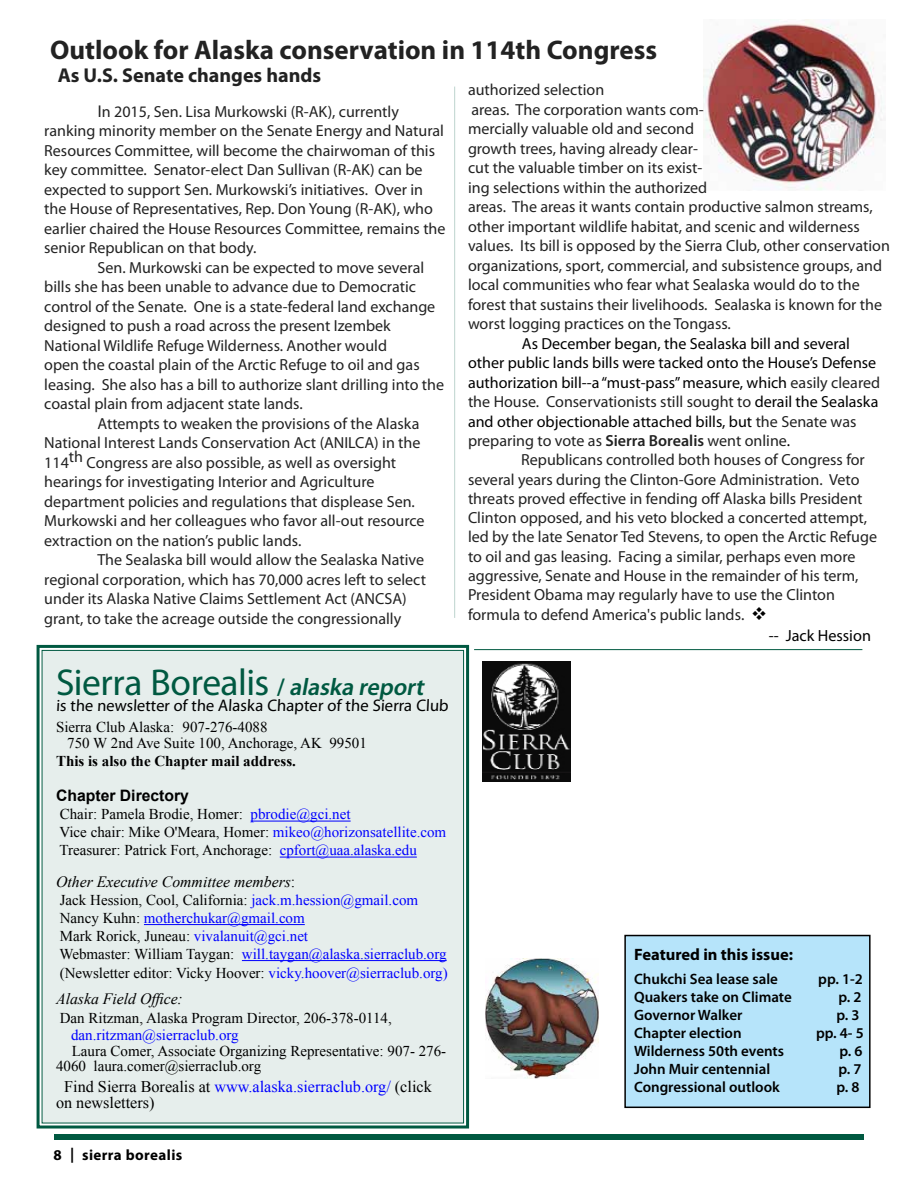
<style>
.page{position:relative;width:918px;height:1188px;background:#fff}
.page>*{position:absolute;margin:0;border:0;box-sizing:border-box;transform-origin:0 0}
.t1{font:37.5px "Myriad Pro";letter-spacing:-.01em;color:#005941}
.t2{font:700 27px "Myriad Pro";color:#222}
.t3{font:700 20.1px "Myriad Pro";color:#222}
.t4{font:16.8px "Myriad Pro";color:#000}
.t5{font:700 16.5px "Myriad Pro";color:#000}
.t6{font:16.2px/15.8px "Times New Roman";color:#000}
.t7{font:16.2px "Myriad Pro";color:#000}
.t8{font:16.05px/19.5px "Myriad Pro";color:#222}
.t9{font:16.05px/19.5px "Myriad Pro";color:#000}
.t10{font:italic 15.75px "Times New Roman";color:#000}
.t11{font:700 15.75px "Arial";color:#000}
.t12{font:15px/15.8px "Times New Roman";color:#000}
.t13{font:15px/18px "Times New Roman";color:#00f}
.t14{font:600 15px "Myriad Pro";color:#000}
.t15{font:700 15px "Times New Roman";color:#000}
.t16{font:700 15px "Myriad Pro";letter-spacing:.025em;color:#000}
.s1{font-family:"Arial"}
.s2{color:#222}
.s3{font-weight:600;color:#222}
.s4{font-size:16.2px}
.s5{color:#000}
.s6{font-weight:600;font-size:24px}
.s7{font-weight:600;font-style:italic;font-size:24px}
.s8{font-size:16.5px}
.s9{color:#00f}
.s10{color:#0303ff}
.s11{font-style:normal}
</style>
<div class="page">
<div style="left:54px;top:1134px;width:810px;height:6px;background:#005941"></div>
<div style="left:36px;top:644px;width:434px;height:485px;background:#e6eeec"></div>
<hr style="left:474px;top:649px;width:388px;height:1px;background:#005941">
<img style="left:482px;top:661px;width:88px;height:121px">
<div style="left:624px;top:935px;width:247px;height:173px;background:#b6e4fa;border:2px solid #000"></div>
<img style="left:485px;top:959px;width:113px;height:119px">
<img style="left:703px;top:19px;width:182px;height:171px">
<hr style="left:454px;top:87px;width:1px;height:531px;background:#bdd4ce">
<h2 class="t2" style="left:50px;top:33px;width:609px">Outlook for Alaska conservation in 114th Congress</h2>
<p class="t3" style="left:58px;top:62px;width:265px">As U.S. Senate changes hands</p>
<p class="t8" style="left:44px;top:101px;width:403px;text-indent:53px"><span class="s1">I</span>n 2015, Sen. Lisa Murkowski (R-AK), currently ranking minority member on the Senate Energy and Natural Resources Committee, will become the chairwoman of this key committee. Senator-elect Dan Sullivan (R-AK) can be expected to support Sen. Murkowski’s initiatives. Over in the House of Representatives, Rep. Don Young (R-AK), who earlier chaired the House Resources Committee, remains the senior Republican on that body.</p>
<p class="t8" style="left:97px;top:257px;width:328px">Sen. Murkowski can be expected to move several</p>
<p class="t8" style="left:44px;top:277px;width:373px">bills she has been unable to advance due to Democratic</p>
<p class="t8" style="left:44px;top:296px;width:393px">control of the Senate. One is a state-federal land exchange</p>
<p class="t8" style="left:44px;top:316px;width:348px">designed to push a road across the present Izembek</p>
<p class="t8" style="left:44px;top:335px;width:344px">National Wildlife Refuge Wilderness. Another would</p>
<p class="t8" style="left:44px;top:355px;width:377px">open the coastal plain of the Arctic Refuge to oil and gas</p>
<p class="t8" style="left:44px;top:374px;width:401px">leasing. She also has a bill to authorize slant drilling into the</p>
<p class="t8" style="left:44px;top:394px;width:260px">coastal plain from adjacent state lands.</p>
<p class="t8" style="left:97px;top:413px;width:323px">Attempts to weaken the provisions of the Alaska</p>
<p class="t8" style="left:44px;top:433px;width:378px">National Interest Lands Conservation Act (ANILCA) in the</p>
<p class="t8" style="left:44px;top:452px;width:354px">114th Congress are also possible, as well as oversight</p>
<p class="t8" style="left:44px;top:472px;width:332px">hearings for investigating Interior and Agriculture</p>
<p class="t8" style="left:44px;top:491px;width:372px">department policies and regulations that displease Sen.</p>
<p class="t8" style="left:44px;top:511px;width:382px">Murkowski and her colleagues who favor all-out resource</p>
<p class="t8" style="left:44px;top:530px;width:259px">extraction on the nation’s public lands.</p>
<p class="t8" style="left:97px;top:550px;width:328px">The Sealaska bill would allow the Sealaska Native</p>
<p class="t8" style="left:44px;top:569px;width:383px">regional corporation, which has 70,000 acres left to select</p>
<p class="t8" style="left:44px;top:589px;width:364px">under its Alaska Native Claims Settlement Act (ANCSA)</p>
<p class="t8" style="left:44px;top:608px;width:359px">grant, to take the acreage outside the congressionally</p>
<p class="t8" style="left:468px;top:80px;width:424px">authorized selection<br>areas. The corporation wants com-<br>mercially valuable old and second<br>growth trees, having already clear-<br>cut the valuable timber on its exist-<br>ing selections within the authorized<br>areas. The areas it wants contain productive salmon streams, other important wildlife habitat, and scenic and wilderness values. Its bill is opposed by the Sierra Club, other conservation organizations, sport, commercial, and subsistence groups, and local communities who fear what Sealaska would do to the forest that sustains their livelihoods. Sealaska is known for the worst logging practices on the Tongass.</p>
<p class="t9" style="left:468px;top:333px;width:414px;text-indent:54px">As December began, the Sealaska bill and several other public lands bills were tacked onto the House’s Defense authorization bill--a “must-pass” measure, which <span class="s2">easily cleared the House. Conservationists still sought to</span> derail the Sealaska and other objectionable attached bills, but <span class="s2">the Senate was preparing to vote as</span> <span class="s3">Sierra Borealis</span> <span class="s2">went online</span>.</p>
<p class="t8" style="left:468px;top:450px;width:411px;text-indent:53px">Republicans controlled both houses of Congress for several years during the Clinton-Gore Administration. Veto threats proved effective in fending off Alaska bills President Clinton opposed, and his veto blocked a concerted attempt, led by the late Senator Ted Stevens, to open the Arctic Refuge to oil and gas leasing. Facing a similar, perhaps even more aggressive, Senate and House in the remainder of his term, President Obama may regularly have to use the Clinton formula to defend America's public lands<span class="s4">.</span> <span class="s5">❖</span></p>
<p class="t7" style="left:769px;top:625px;width:104px">-- Jack Hession</p>
<h1 class="t1" style="left:56px;top:659px;width:374px">Sierra Borealis <span class="s6">/</span> <span class="s7">alaska report</span></h1>
<p class="t4" style="left:56px;top:695px;width:395px"><span class="s8">is the newsletter of the</span> Alaska Chapter of the Sierra Club</p>
<p class="t12" style="left:67px;top:719px;width:301px;text-indent:-11px">Sierra Club Alaska: 907-276-4088<br>750 W 2nd Ave Suite 100, Anchorage, AK 99501</p>
<p class="t15" style="left:56px;top:751px;width:241px">This is also the Chapter mail address.</p>
<p class="t11" style="left:56px;top:785px;width:135px">Chapter Directory</p>
<p class="t12" style="left:60px;top:805px;width:388px;line-height:18px">Chair: Pamela Brodie, Homer: <span class="s9">pbrodie@gci.net<br></span>Vice chair: Mike O'Meara, Homer: <span class="s10">mikeo@horizonsatellite.com<br></span>Treasurer: Patrick Fort, Anchorage: <span class="s9">cpfort@uaa.alaska.edu</span></p>
<p class="t10" style="left:56px;top:871px;width:241px">Other Executive Committee members<span class="s11">:</span></p>
<p class="t13" style="left:60px;top:891px;width:389px"><span class="s5">Jack Hession, Cool, California:</span> jack.m.hession@gmail.com <span class="s5">Nancy Kuhn:</span> motherchukar@gmail.com<br><span class="s5">Mark Rorick, Juneau:</span> vivalanuit@gci.net<br><span class="s5">Webmaster: William Taygan:</span> will.taygan@alaska.sierraclub.org</p>
<p class="t12" style="left:60px;top:965px;width:389px">(Newsletter editor: Vicky Hoover: <span class="s9">vicky.hoover@sierraclub.org)</span></p>
<p class="t10" style="left:56px;top:988px;width:128px">Alaska Field Office:</p>
<p class="t12" style="left:60px;top:1010px;width:334px">Dan Ritzman, Alaska Program Director, 206-378-0114,</p>
<p class="t13" style="left:71px;top:1026px;width:169px">dan.ritzman@sierraclub.org</p>
<p class="t12" style="left:56px;top:1043px;width:392px;text-indent:16px">Laura Comer, Associate Organizing Representative: 907- 276-<br>4060 laura.comer@sierraclub.org</p>
<p class="t6" style="left:56px;top:1079px;width:377px;text-indent:8px">Find Sierra Borealis at <span class="s9">www.alaska.sierraclub.org/</span> (click on newsletters)</p>
<p class="t16" style="left:54px;top:1145px;width:130px">8 | sierra borealis</p>
<p class="t5" style="left:634px;top:944px;width:160px">Featured in this issue:</p>
<p class="t14" style="left:634px;top:970px;width:145px">Chukchi Sea lease sale</p>
<p class="t14" style="left:818px;top:970px;width:46px">pp. 1-2</p>
<p class="t14" style="left:634px;top:988px;width:159px">Quakers take on Climate</p>
<p class="t14" style="left:838px;top:988px;width:25px">p. 2</p>
<p class="t14" style="left:634px;top:1006px;width:110px">Governor Walker</p>
<p class="t14" style="left:836px;top:1006px;width:25px">p. 3</p>
<p class="t14" style="left:634px;top:1024px;width:109px">Chapter election</p>
<p class="t14" style="left:816px;top:1024px;width:49px">pp. 4- 5</p>
<p class="t14" style="left:634px;top:1042px;width:152px">Wilderness 50th events</p>
<p class="t14" style="left:840px;top:1042px;width:25px">p. 6</p>
<p class="t14" style="left:634px;top:1060px;width:138px">John Muir centennial</p>
<p class="t14" style="left:838px;top:1060px;width:25px">p. 7</p>
<p class="t14" style="left:634px;top:1078px;width:147px">Congressional outlook</p>
<p class="t14" style="left:836px;top:1078px;width:25px">p. 8</p>
</div>
